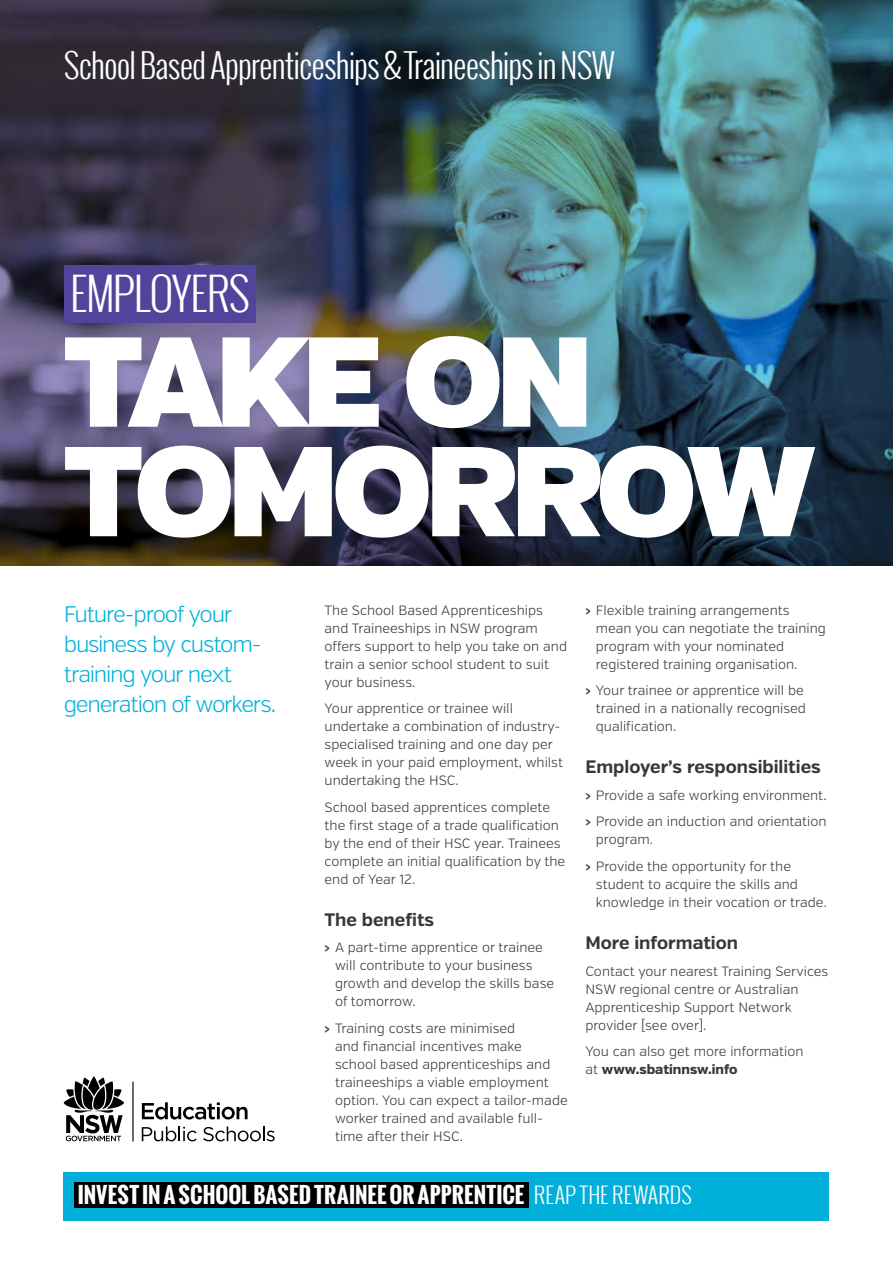
<style>
.page{position:relative;width:893px;height:1263px;background:#fff}
.page>*{position:absolute;margin:0;border:0;box-sizing:border-box;transform-origin:0 0}
.t1{font:127.5px/109.5px "Verb Ultra";letter-spacing:-.05em;color:#fff}
.t2{font:300 44.25px "Oswald";letter-spacing:-.03em;color:#fff}
.t3{font:300 33px "Oswald";letter-spacing:-.03em;color:#fff}
.t4{font:300 22.5px/30px "Verb";letter-spacing:-.055em;color:#00b0db}
.t5{font:700 21.75px "Oswald";letter-spacing:.005em;color:#fff}
.t6{font:700 18px "Verb";color:#373737}
.t7{font:300 13.5px/18px "Verb";color:#373737}
.s1{font-weight:600}
.s2{font-weight:800}
.s3{font-weight:300}
</style>
<div class="page">
<img style="left:0;top:0;width:893px;height:566px">
<div style="left:64px;top:1171px;width:765px;height:49px;background:#00b0db"></div>
<div style="left:74px;top:1182px;width:454px;height:26px;background:#000"></div>
<div style="left:64px;top:265px;width:192px;height:58px;background:#52439b"></div>
<hr style="left:132px;top:1081px;width:2px;height:61px;background:#000">
<svg style="left:64px;top:1076px;width:60px;height:65px"></svg>
<svg style="left:142px;top:1102px;width:106px;height:17px"></svg>
<svg style="left:142px;top:1126px;width:55px;height:15px"></svg>
<svg style="left:203px;top:1126px;width:72px;height:15px"></svg>
<h3 class="t3" style="left:64px;top:42px;width:553px">School Based Apprenticeships &amp; Traineeships in NSW</h3>
<h2 class="t2" style="left:70px;top:264px;width:182px">EMPLOYERS</h2>
<h1 class="t1" style="left:64px;top:331px;width:753px">TAKE ON<br>TOMORROW</h1>
<h3 class="t4" style="left:64px;top:599px;width:214px">Future-proof your business by custom&shy;training your next generation of workers.</h3>
<p class="t7" style="left:325px;top:601px;width:244px">The School Based Apprenticeships and Traineeships in NSW program offers support to help you take on and train a senior school student to suit your business.</p>
<p class="t7" style="left:325px;top:700px;width:240px">Your apprentice or trainee will undertake a combination of industry&shy;specialised training and one day per week in your paid employment, whilst undertaking the HSC.</p>
<p class="t7" style="left:325px;top:798px;width:242px">School based apprentices complete the first stage of a trade qualification by the end of their HSC year. Trainees complete an initial qualification by the end of Year 12.</p>
<h3 class="t6" style="left:325px;top:909px;width:111px">The benefits</h3>
<p class="t7" style="left:335px;top:939px;width:221px;text-indent:-10px"><span class="s1">›</span> A part-time apprentice or trainee will contribute to your business growth and develop the skills base of tomorrow.</p>
<p class="t7" style="left:335px;top:1019px;width:234px;text-indent:-10px"><span class="s1">›</span> Training costs are minimised<br>and financial incentives make<br>school based apprenticeships and traineeships a viable employment option. You can expect a tailor-made worker trained and available full&shy;time after their HSC.</p>
<p class="t7" style="left:596px;top:601px;width:231px;text-indent:-10px"><span class="s1">›</span> Flexible training arrangements mean you can negotiate the training program with your nominated registered training organisation.</p>
<p class="t7" style="left:596px;top:682px;width:212px;text-indent:-10px"><span class="s1">›</span> Your trainee or apprentice will be trained in a nationally recognised qualification.</p>
<h3 class="t6" style="left:585px;top:756px;width:237px">Employer’s responsibilities</h3>
<p class="t7" style="left:585px;top:782px;width:243px;line-height:26.5px"><span class="s1">›</span> Provide a safe working environment. <span class="s1">›</span> Provide an induction and orientation</p>
<p class="t7" style="left:585px;top:827px;width:207px;line-height:26.5px;text-indent:10px">program.<br><span class="s1">›</span> Provide the opportunity for the</p>
<p class="t7" style="left:596px;top:875px;width:232px">student to acquire the skills and knowledge in their vocation or trade.</p>
<h3 class="t6" style="left:585px;top:932px;width:154px">More information</h3>
<p class="t7" style="left:585px;top:962px;width:245px">Contact your nearest Training Services<br>NSW regional centre or Australian<br>Apprenticeship Support Network provider [see over].</p>
<p class="t7" style="left:585px;top:1043px;width:220px">You can also get more information at <span class="s2">www.sbatinnsw.info</span></p>
<h3 class="t5" style="left:78px;top:1179px;width:616px">INVEST IN A SCHOOL BASED TRAINEE OR APPRENTICE <span class="s3">REAP THE REWARDS</span></h3>
</div>
